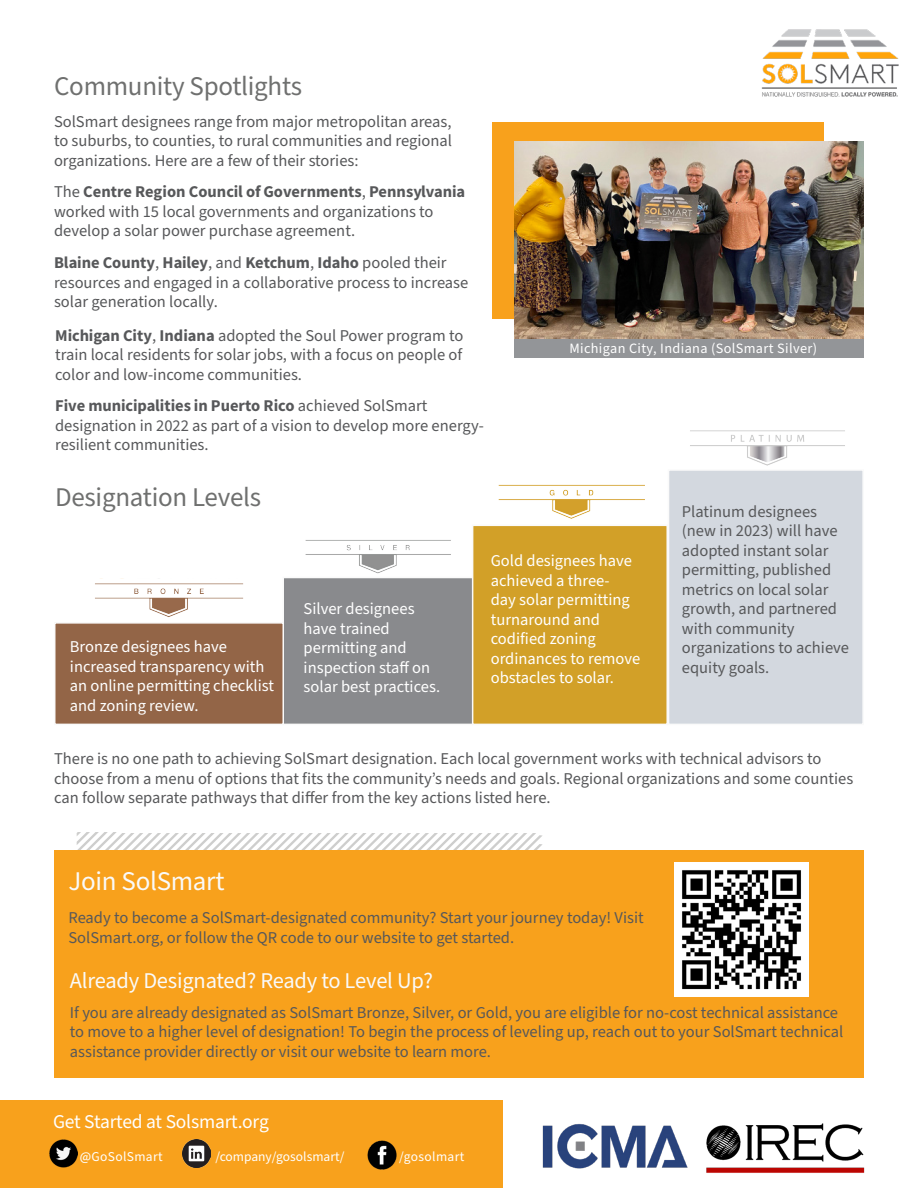
<style>
.page{position:relative;width:918px;height:1188px;background:#fff}
.page>*{position:absolute;margin:0;border:0;box-sizing:border-box;transform-origin:0 0}
.body{font:27px "Source Sans Pro";letter-spacing:-.01em;color:#6f706f}
.body-2{font:27px "Source Sans Pro";letter-spacing:-.01em;color:#fafaf9}
.body-3{font:22.5px "Source Sans Pro";letter-spacing:-.01em;color:#fafaf9}
.body-4{font:19.5px "Source Sans Pro";letter-spacing:-.01em;color:#fff}
.body-5{font:16.5px/19.5px "Source Sans Pro";color:#57585a}
.body-6{font:16.5px/19.5px "Source Sans Pro";color:#fff}
.Figure_Table_Title{font:14.25px "Source Sans Pro";letter-spacing:.025em;color:#fff}
.Figure_Table_Title-2{font:13.5px "Source Sans Pro";letter-spacing:.025em;color:#fff}
.body-7{font:13.5px "Source Sans Pro";color:#fff}
.s1{font-family:"Source Sans Variable"}
</style>
<div class="page">
<div style="left:492px;top:122px;width:332px;height:196px;background:#f8a11c"></div>
<div style="left:283px;top:577px;width:196px;height:148px;background:#898a8d;border:2px solid #fafafa"></div>
<div style="left:668px;top:469px;width:196px;height:256px;background:#d3d8df;border:2px solid #fafafa"></div>
<svg style="left:77px;top:832px;width:466px;height:19px"></svg>
<div style="left:54px;top:851px;width:810px;height:227px;background:#f8a11c"></div>
<img style="left:761px;top:29px;width:138px;height:68px">
<img style="left:706px;top:1123px;width:159px;height:50px">
<div style="left:514px;top:339px;width:350px;height:19px;background:#939598"></div>
<img style="left:514px;top:141px;width:350px;height:198px">
<div style="left:54px;top:622px;width:230px;height:103px;background:#936547;border:2px solid #fafafa"></div>
<div style="left:472px;top:525px;width:196px;height:200px;background:#d2a028;border:2px solid #fafafa"></div>
<img style="left:84px;top:583px;width:175px;height:42px">
<img style="left:485px;top:484px;width:175px;height:44px">
<img style="left:290px;top:540px;width:173px;height:40px">
<img style="left:690px;top:430px;width:155px;height:36px">
<img style="left:542px;top:1123px;width:146px;height:46px">
<div style="left:0;top:1101px;width:503px;height:87px;background:#f8a11c"></div>
<img style="left:182px;top:1140px;width:28px;height:28px">
<img style="left:50px;top:1139px;width:27px;height:29px">
<img style="left:367px;top:1140px;width:30px;height:30px">
<img style="left:674px;top:862px;width:134px;height:135px">
<p class="body" style="left:54px;top:68px;width:249px">Community Spotlights</p>
<p class="body-5" style="left:54px;top:112px;width:400px;text-align:justify">SolSmart designees range from major metropolitan areas, to suburbs, to counties, to rural communities and regional organizations. Here are a few of their stories:</p>
<p class="body-5" style="left:54px;top:183px;width:413px">The <span class="s1">Centre Region Council of Governments</span>, <span class="s1">Pennsylvania </span>worked with 15 local governments and organizations to develop a solar power purchase agreement.</p>
<p class="body-5" style="left:54px;top:253px;width:416px"><span class="s1">Blaine County</span>, <span class="s1">Hailey</span>, and <span class="s1">Ketchum</span>, <span class="s1">Idaho</span> pooled their resources and engaged in a collaborative process to increase solar generation locally.</p>
<p class="body-5" style="left:55px;top:326px;width:410px;text-align:justify"><span class="s1">Michigan City</span>, <span class="s1">Indiana</span> adopted the Soul Power program to train local residents for solar jobs, with a focus on people of color and low-income communities.</p>
<p class="body-5" style="left:55px;top:397px;width:430px"><span class="s1">Five municipalities in Puerto Rico</span> achieved SolSmart designation in 2022 as part of a vision to develop more energy&shy;resilient communities.</p>
<p class="Figure_Table_Title" style="left:569px;top:339px;width:249px">Michigan City, Indiana (SolSmart Silver)</p>
<p class="body" style="left:55px;top:479px;width:208px">Designation Levels</p>
<p class="body-6" style="left:70px;top:638px;width:206px">Bronze designees have increased transparency with an online permitting checklist and zoning review.</p>
<p class="body-6" style="left:304px;top:599px;width:138px">Silver designees have trained permitting and inspection staff on solar best practices.</p>
<p class="body-6" style="left:491px;top:552px;width:151px">Gold designees have achieved a three-<br>day solar permitting turnaround and codified zoning ordinances to remove obstacles to solar.</p>
<p class="body-5" style="left:682px;top:502px;width:169px">Platinum designees (new in 2023) will have adopted instant solar permitting, published metrics on local solar growth, and partnered with community organizations to achieve equity goals.</p>
<p class="body-5" style="left:54px;top:750px;width:801px">There is no one path to achieving SolSmart designation. Each local government works with technical advisors to choose from a menu of options that fits the community’s needs and goals. Regional organizations and some counties can follow separate pathways that differ from the key actions listed here.</p>
<p class="body-2" style="left:68px;top:863px;width:158px">Join SolSmart</p>
<p class="body-5" style="left:68px;top:909px;width:577px">Ready to become a SolSmart-designated community? Start your journey today! Visit<br>SolSmart.org, or follow the QR code to our website to get started.</p>
<p class="body-3" style="left:70px;top:965px;width:365px">Already Designated? Ready to Level Up?</p>
<p class="body-5" style="left:70px;top:1003px;width:775px">If you are already designated as SolSmart Bronze, Silver, or Gold, you are eligible for no-cost technical assistance to move to a higher level of designation! To begin the process of leveling up, reach out to your SolSmart technical assistance provider directly or visit our website to learn more.</p>
<p class="body-4" style="left:53px;top:1109px;width:217px">Get Started at Solsmart.org</p>
<p class="Figure_Table_Title-2" style="left:80px;top:1148px;width:84px">@GoSolSmart</p>
<p class="body-7" style="left:215px;top:1148px;width:131px">/company/gosolsmart/</p>
<p class="Figure_Table_Title-2" style="left:399px;top:1148px;width:67px">/gosolmart</p>
</div>
